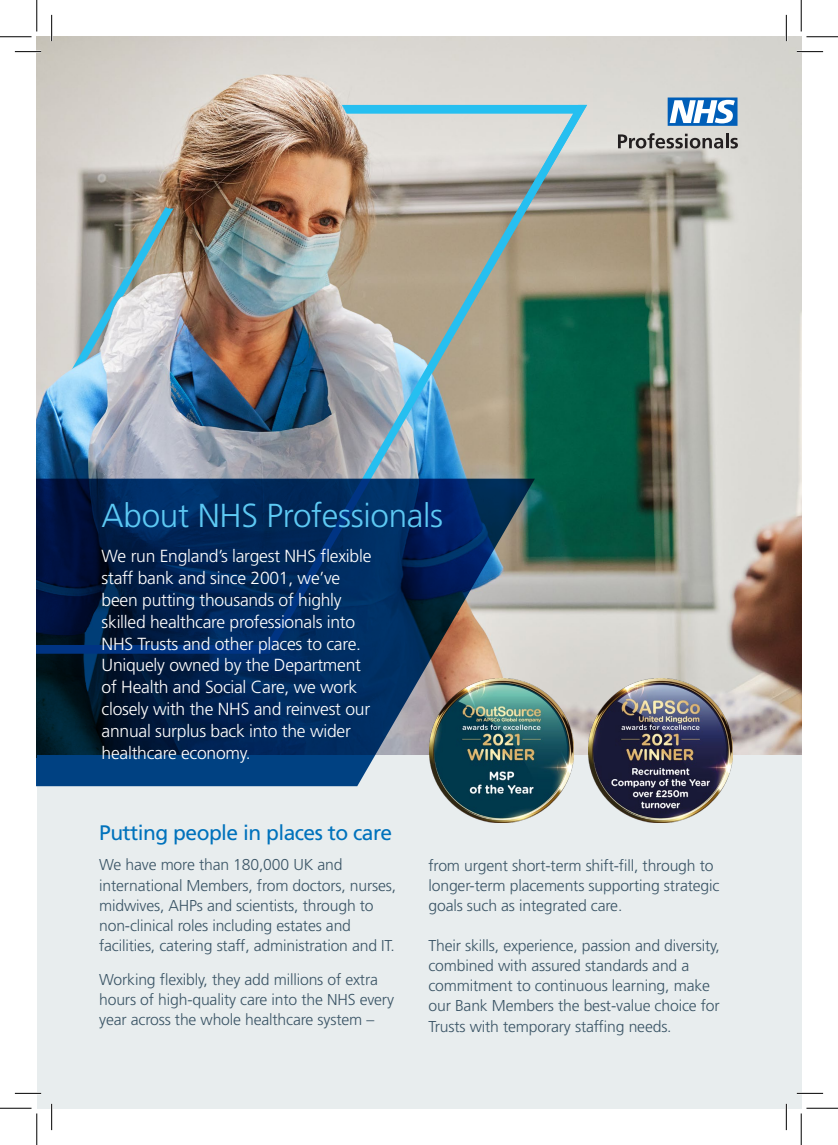
<style>
.page{position:relative;width:838px;height:1145px;background:#fff}
.page>*{position:absolute;margin:0;border:0;box-sizing:border-box;transform-origin:0 0}
.t1{font:300 33.25px "Frutiger LT Std";letter-spacing:-.01em;color:#5dc9f3}
.t2{font:21px "Frutiger LT Std";letter-spacing:-.025em;color:#0072bc}
.Body_Text_9pt{font:300 17.5px/21.9px "Frutiger LT Std";letter-spacing:-.015em;color:#fff}
.t3{font:300 15.75px/20.1px "Frutiger LT Std";letter-spacing:-.01em;color:#3b5566}
</style>
<div class="page">
<img style="left:37px;top:37px;width:764px;height:718px">
<div style="left:37px;top:755px;width:764px;height:353px;background:#e8edee"></div>
<img style="left:37px;top:46px;width:477px;height:50px">
<img style="left:588px;top:679px;width:144px;height:144px">
<img style="left:438px;top:679px;width:135px;height:144px">
<svg style="left:667px;top:98px;width:70px;height:28px"></svg>
<svg style="left:618px;top:133px;width:105px;height:16px;background:#9a9895"></svg>
<hr style="left:725px;top:133px;width:3px;height:15px;background:#231f20">
<svg style="left:730px;top:138px;width:7px;height:11px"></svg>
<img style="left:37px;top:96px;width:559px;height:562px">
<svg style="left:37px;top:479px;width:498px;height:307px;background:#183960"></svg>
<hr style="left:15px;top:51px;width:26px;height:2px;background:#fff">
<hr style="left:796px;top:51px;width:27px;height:2px;background:#fff">
<hr style="left:15px;top:1092px;width:26px;height:2px;background:#fff">
<hr style="left:796px;top:1092px;width:27px;height:2px;background:#fff">
<hr style="left:51px;top:15px;width:2px;height:26px;background:#fff">
<hr style="left:51px;top:1104px;width:2px;height:26px;background:#fff">
<hr style="left:785px;top:15px;width:2px;height:26px;background:#fff">
<hr style="left:785px;top:1104px;width:2px;height:26px;background:#fff">
<svg style="left:15px;top:51px;width:26px;height:1px"></svg>
<svg style="left:796px;top:51px;width:27px;height:1px"></svg>
<svg style="left:15px;top:1093px;width:26px;height:1px"></svg>
<svg style="left:796px;top:1093px;width:27px;height:1px"></svg>
<svg style="left:51px;top:15px;width:1px;height:26px"></svg>
<svg style="left:51px;top:1104px;width:1px;height:26px"></svg>
<svg style="left:786px;top:15px;width:1px;height:26px"></svg>
<svg style="left:786px;top:1104px;width:1px;height:26px"></svg>
<hr style="left:0;top:36px;width:32px;height:1px;background:#000">
<hr style="left:806px;top:36px;width:31px;height:1px;background:#000">
<hr style="left:0;top:1108px;width:32px;height:1px;background:#000">
<hr style="left:806px;top:1108px;width:31px;height:1px;background:#000">
<hr style="left:36px;top:0;width:1px;height:31px;background:#000">
<hr style="left:36px;top:1113px;width:1px;height:32px;background:#000">
<hr style="left:800px;top:0;width:1px;height:31px;background:#000">
<hr style="left:800px;top:1113px;width:1px;height:32px;background:#000">
<p class="t1" style="left:102px;top:497px;width:343px">About NHS Professionals</p>
<p class="Body_Text_9pt" style="left:102px;top:545px;width:271px">We run England’s largest NHS flexible staff bank and since 2001, we’ve been putting thousands of highly skilled healthcare professionals into NHS Trusts and other places to care.<br>Uniquely owned by the Department of Health and Social Care, we work closely with the NHS and reinvest our annual surplus back into the wider healthcare economy.</p>
<p class="t2" style="left:99px;top:821px;width:294px">Putting people in places to care</p>
<p class="t3" style="left:99px;top:855px;width:298px">We have more than 180,000 UK and international Members, from doctors, nurses, midwives, AHPs and scientists, through to</p>
<p class="t3" style="left:99px;top:916px;width:297px">non-clinical roles including estates and facilities, catering staff, administration and IT.</p>
<p class="t3" style="left:99px;top:970px;width:296px">Working flexibly, they add millions of extra hours of high-quality care into the NHS every year across the whole healthcare system –</p>
<p class="t3" style="left:428px;top:855px;width:292px">from urgent short-term shift-fill, through to longer-term placements supporting strategic goals such as integrated care.</p>
<p class="t3" style="left:428px;top:936px;width:293px">Their skills, experience, passion and diversity, combined with assured standards and a commitment to continuous learning, make our Bank Members the best-value choice for Trusts with temporary staffing needs.</p>
</div>
